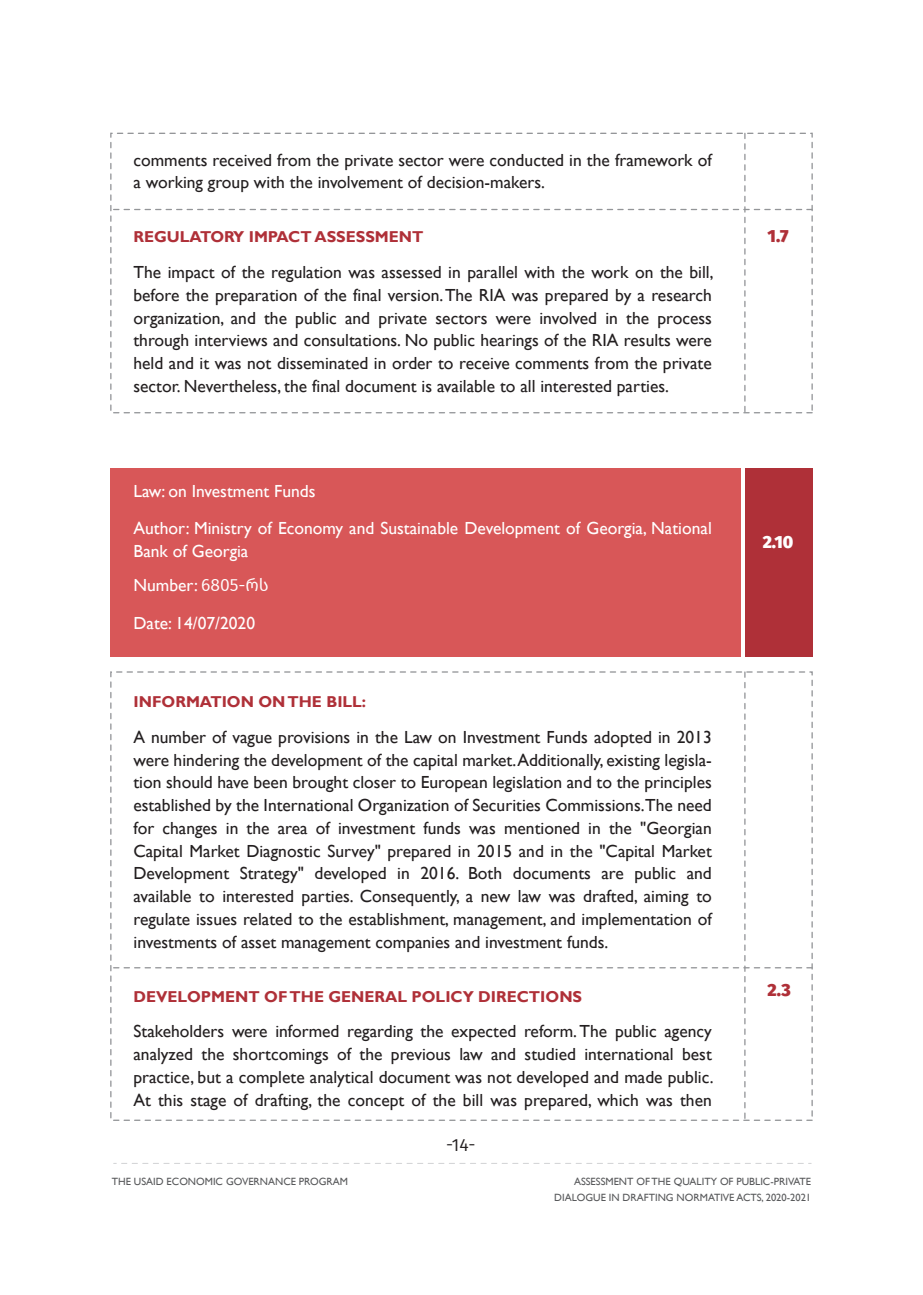
<style>
.page{position:relative;width:923px;height:1295px;background:#fff}
.page>*{position:absolute;margin:0;border:0;box-sizing:border-box;transform-origin:0 0}
.t1{font:17.5px/22.8px "Gill Sans";color:#231f20;text-align:justify}
.t2{font:17.5px/22.8px "Gill Sans";color:#fff}
.t3{font:800 17.5px "Fira GO";color:#af3038}
.t4{font:17.5px "Fira GO";color:#231f20}
.t5{font:800 17.5px "Fira GO";color:#fff}
.t6{font:700 15.75px "Gill Sans";color:#af3038}
.t7{font:10.5px/15.8px "Gill Sans";color:#57585a;text-align:right}
.s1{font-family:"Fira GO"}
</style>
<div class="page">
<svg style="left:111px;top:133px;width:701px;height:280px"></svg>
<svg style="left:122px;top:1163px;width:689px;height:1px"></svg>
<div style="left:111px;top:468px;width:630px;height:189px;background:#d85758"></div>
<div style="left:745px;top:468px;width:67px;height:189px;background:#af3038"></div>
<svg style="left:111px;top:672px;width:701px;height:448px"></svg>
<p class="t1" style="left:133px;top:149px;width:580px">comments received from the private sector were conducted in the framework of a working group with the involvement of decision-makers.</p>
<p class="t6" style="left:133px;top:228px;width:291px">REGULATORY IMPACT ASSESSMENT</p>
<p class="t1" style="left:133px;top:261px;width:581px">The impact of the regulation was assessed in parallel with the work on the bill, before the preparation of the final version. The RIA was prepared by a research organization, and the public and private sectors were involved in the process through interviews and consultations. No public hearings of the RIA results were held and it was not disseminated in order to receive comments from the private sector. Nevertheless, the final document is available to all interested parties.</p>
<p class="t2" style="left:133px;top:480px;width:184px">Law: on Investment Funds</p>
<p class="t2" style="left:133px;top:517px;width:580px">Author: Ministry of Economy and Sustainable Development of Georgia, National<br>Bank of Georgia</p>
<p class="t2" style="left:133px;top:574px;width:137px">Number: <span class="s1">6805-რს</span></p>
<p class="t2" style="left:133px;top:612px;width:123px">Date: 14/07/2020</p>
<p class="t6" style="left:133px;top:692px;width:234px">INFORMATION ON THE BILL:</p>
<p class="t1" style="left:133px;top:726px;width:580px">A number of vague provisions in the Law on Investment Funds adopted in 2013 were hindering the development of the capital market. Additionally, existing legisla&shy;tion should have been brought closer to European legislation and to the principles established by the International Organization of Securities Commissions.The need for changes in the area of investment funds was mentioned in the "Georgian Capital Market Diagnostic Survey" prepared in 2015 and in the "Capital Market Development Strategy" developed in 2016. Both documents are public and available to interested parties. Consequently, a new law was drafted, aiming to regulate issues related to the establishment, management, and implementation of investments of asset management companies and investment funds.</p>
<p class="t6" style="left:133px;top:987px;width:450px">DEVELOPMENT OF THE GENERAL POLICY DIRECTIONS</p>
<p class="t1" style="left:133px;top:1020px;width:581px">Stakeholders were informed regarding the expected reform. The public agency analyzed the shortcomings of the previous law and studied international best practice, but a complete analytical document was not developed and made public.<br>At this stage of drafting, the concept of the bill was prepared, which was then</p>
<p class="t4" style="left:446px;top:1134px;width:31px">-14-</p>
<p class="t3" style="left:767px;top:226px;width:23px">1.7</p>
<p class="t5" style="left:762px;top:532px;width:32px">2.10</p>
<p class="t3" style="left:767px;top:980px;width:25px">2.3</p>
<p class="t7" style="left:112px;top:1174px;width:238px">THE USAID ECONOMIC GOVERNANCE PROGRAM</p>
<p class="t7" style="left:554px;top:1174px;width:258px">ASSESSMENT OF THE QUALITY OF PUBLIC-PRIVATE<br>DIALOGUE IN DRAFTING NORMATIVE ACTS, 2020-2021</p>
</div>
